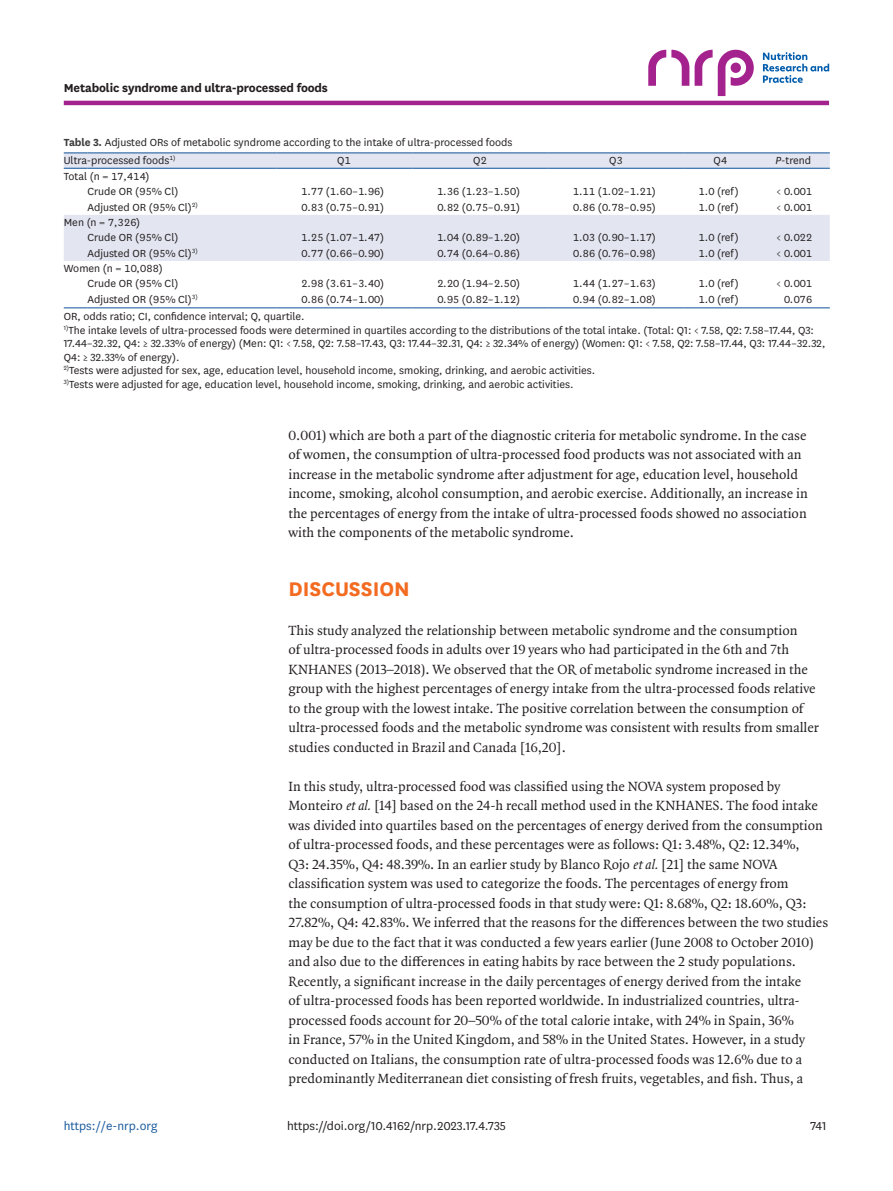
<style>
.page{position:relative;width:893px;height:1191px;background:#fff}
.page>*{position:absolute;margin:0;border:0;box-sizing:border-box;transform-origin:0 0}
.body_title1{font:700 23.1px "National";color:#f36a21}
.body_p{font:14.25px/19.5px "Quadraat OT";color:#231f20}
.body_p_first{font:14.25px/19.5px "Quadraat OT";color:#231f20}
.doi_running_footer{font:13.5px "National";color:#231f20}
.alt-title-type{font:700 13.5px "National";letter-spacing:-.01em;color:#231f20}
.t1{font:13.5px "National";color:#1a5a9d}
.table-wrap-foot_p{font:12px/13.5px "National";color:#231f20}
.tbody_entry{font:12px "National";letter-spacing:-.05em;color:#231f20}
.tbody_entry-2{font:12px "National";color:#231f20}
.table-wrap_caption{font:12px "National";color:#231f20}
.table-wrap-foot_p_fi{font:12px "National";color:#231f20}
.thead_entry{font:12px "National";color:#231f20}
.tbody_entry-3{font:12px "National";letter-spacing:-.015em;color:#231f20}
.s1{font-weight:700;color:#3e3e3f}
.s2{font-style:italic}
</style>
<div class="page">
<hr style="left:64px;top:101px;width:765px;height:4px;background:#a4228e">
<svg style="left:695px;top:50px;width:59px;height:46px"></svg>
<svg style="left:648px;top:50px;width:41px;height:36px"></svg>
<svg style="left:763px;top:52px;width:66px;height:31px"></svg>
<svg style="left:64px;top:153px;width:766px;height:108px;fill:#e3e6f1"></svg>
<svg style="left:64px;top:152px;width:23px;height:1px"></svg>
<hr style="left:87px;top:152px;width:189px;height:1px;background:#1a5a9d">
<hr style="left:276px;top:152px;width:136px;height:1px;background:#1a5a9d">
<hr style="left:412px;top:152px;width:136px;height:1px;background:#1a5a9d">
<hr style="left:548px;top:152px;width:136px;height:1px;background:#1a5a9d">
<hr style="left:684px;top:152px;width:73px;height:1px;background:#1a5a9d">
<hr style="left:757px;top:152px;width:73px;height:1px;background:#1a5a9d">
<svg style="left:64px;top:168px;width:23px;height:1px"></svg>
<hr style="left:87px;top:168px;width:189px;height:1px;background:#1a5a9d">
<hr style="left:276px;top:168px;width:136px;height:1px;background:#1a5a9d">
<hr style="left:412px;top:168px;width:136px;height:1px;background:#1a5a9d">
<hr style="left:548px;top:168px;width:136px;height:1px;background:#1a5a9d">
<hr style="left:684px;top:168px;width:73px;height:1px;background:#1a5a9d">
<hr style="left:757px;top:168px;width:73px;height:1px;background:#1a5a9d">
<svg style="left:64px;top:307px;width:23px;height:1px"></svg>
<hr style="left:87px;top:307px;width:189px;height:1px;background:#1a5a9d">
<hr style="left:276px;top:307px;width:136px;height:1px;background:#1a5a9d">
<hr style="left:412px;top:307px;width:136px;height:1px;background:#1a5a9d">
<hr style="left:548px;top:307px;width:136px;height:1px;background:#1a5a9d">
<hr style="left:684px;top:307px;width:73px;height:1px;background:#1a5a9d">
<hr style="left:757px;top:307px;width:73px;height:1px;background:#1a5a9d">
<p class="alt-title-type" style="left:64px;top:78px;width:266px">Metabolic syndrome and ultra-processed foods</p>
<p class="table-wrap_caption" style="left:64px;top:135px;width:450px"><span class="s1">Table 3.</span> Adjusted ORs of metabolic syndrome according to the intake of ultra-processed foods</p>
<p class="thead_entry" style="left:64px;top:152px;width:113px">Ultra-processed foods<sup>1)</sup></p>
<p class="thead_entry" style="left:337px;top:152px;width:16px">Q1</p>
<p class="thead_entry" style="left:473px;top:152px;width:16px">Q2</p>
<p class="thead_entry" style="left:609px;top:152px;width:16px">Q3</p>
<p class="thead_entry" style="left:713px;top:152px;width:16px">Q4</p>
<p class="thead_entry" style="left:775px;top:152px;width:37px"><span class="s2">P</span>-trend</p>
<p class="tbody_entry" style="left:64px;top:168px;width:87px">Total (n = 17,414)</p>
<p class="tbody_entry-2" style="left:87px;top:184px;width:92px">Crude OR (95% Cl)</p>
<p class="tbody_entry" style="left:301px;top:184px;width:84px">1.77 (1.60–1.96)</p>
<p class="tbody_entry" style="left:437px;top:184px;width:84px">1.36 (1.23–1.50)</p>
<p class="tbody_entry" style="left:573px;top:184px;width:84px">1.11 (1.02–1.21)</p>
<p class="tbody_entry" style="left:699px;top:184px;width:42px">1.0 (ref)</p>
<p class="tbody_entry" style="left:776px;top:184px;width:38px">&lt; 0.001</p>
<p class="tbody_entry-2" style="left:87px;top:199px;width:112px">Adjusted OR (95% Cl)<sup>2)</sup></p>
<p class="tbody_entry" style="left:301px;top:199px;width:84px">0.83 (0.75–0.91)</p>
<p class="tbody_entry" style="left:437px;top:199px;width:84px">0.82 (0.75–0.91)</p>
<p class="tbody_entry" style="left:573px;top:199px;width:84px">0.86 (0.78–0.95)</p>
<p class="tbody_entry" style="left:699px;top:199px;width:42px">1.0 (ref)</p>
<p class="tbody_entry" style="left:776px;top:199px;width:38px">&lt; 0.001</p>
<p class="tbody_entry" style="left:64px;top:214px;width:78px">Men (n = 7,326)</p>
<p class="tbody_entry-2" style="left:87px;top:230px;width:92px">Crude OR (95% Cl)</p>
<p class="tbody_entry" style="left:301px;top:230px;width:84px">1.25 (1.07–1.47)</p>
<p class="tbody_entry" style="left:437px;top:230px;width:84px">1.04 (0.89–1.20)</p>
<p class="tbody_entry" style="left:573px;top:230px;width:84px">1.03 (0.90–1.17)</p>
<p class="tbody_entry" style="left:699px;top:230px;width:42px">1.0 (ref)</p>
<p class="tbody_entry" style="left:776px;top:230px;width:38px">&lt; 0.022</p>
<p class="tbody_entry-2" style="left:87px;top:245px;width:112px">Adjusted OR (95% Cl)<sup>3)</sup></p>
<p class="tbody_entry" style="left:301px;top:245px;width:84px">0.77 (0.66–0.90)</p>
<p class="tbody_entry" style="left:437px;top:245px;width:84px">0.74 (0.64–0.86)</p>
<p class="tbody_entry" style="left:573px;top:245px;width:84px">0.86 (0.76–0.98)</p>
<p class="tbody_entry" style="left:699px;top:245px;width:42px">1.0 (ref)</p>
<p class="tbody_entry" style="left:776px;top:245px;width:38px">&lt; 0.001</p>
<p class="tbody_entry-3" style="left:64px;top:260px;width:100px">Women (n = 10,088)</p>
<p class="tbody_entry-2" style="left:87px;top:276px;width:92px">Crude OR (95% Cl)</p>
<p class="tbody_entry" style="left:301px;top:276px;width:84px">2.98 (3.61–3.40)</p>
<p class="tbody_entry" style="left:437px;top:276px;width:84px">2.20 (1.94–2.50)</p>
<p class="tbody_entry" style="left:573px;top:276px;width:84px">1.44 (1.27–1.63)</p>
<p class="tbody_entry" style="left:699px;top:276px;width:42px">1.0 (ref)</p>
<p class="tbody_entry" style="left:776px;top:276px;width:38px">&lt; 0.001</p>
<p class="tbody_entry-2" style="left:87px;top:291px;width:112px">Adjusted OR (95% Cl)<sup>3)</sup></p>
<p class="tbody_entry" style="left:301px;top:291px;width:84px">0.86 (0.74–1.00)</p>
<p class="tbody_entry" style="left:437px;top:291px;width:84px">0.95 (0.82–1.12)</p>
<p class="tbody_entry" style="left:573px;top:291px;width:84px">0.94 (0.82–1.08)</p>
<p class="tbody_entry" style="left:699px;top:291px;width:42px">1.0 (ref)</p>
<p class="tbody_entry" style="left:784px;top:291px;width:30px">0.076</p>
<p class="table-wrap-foot_p_fi" style="left:64px;top:309px;width:242px">OR, odds ratio; CI, confidence interval; Q, quartile.</p>
<p class="table-wrap-foot_p" style="left:64px;top:323px;width:763px"><sup>1)</sup>The intake levels of ultra-processed foods were determined in quartiles according to the distributions of the total intake. (Total: Q1: &lt; 7.58, Q2: 7.58–17.44, Q3:<br>17.44–32.32, Q4: ≥ 32.33% of energy) (Men: Q1: &lt; 7.58, Q2: 7.58–17.43, Q3: 17.44–32.31, Q4: ≥ 32.34% of energy) (Women: Q1: &lt; 7.58, Q2: 7.58–17.44, Q3: 17.44–32.32,<br>Q4: ≥ 32.33% of energy).</p>
<p class="table-wrap-foot_p" style="left:64px;top:363px;width:533px"><sup>2)</sup>Tests were adjusted for sex, age, education level, household income, smoking, drinking, and aerobic activities.</p>
<p class="table-wrap-foot_p" style="left:64px;top:377px;width:511px"><sup>3)</sup>Tests were adjusted for age, education level, household income, smoking, drinking, and aerobic activities.</p>
<p class="t1" style="left:64px;top:1116px;width:95px">https://e-nrp.org</p>
<p class="body_p_first" style="left:289px;top:425px;width:521px">0.001) which are both a part of the diagnostic criteria for metabolic syndrome. In the case of women, the consumption of ultra-processed food products was not associated with an increase in the metabolic syndrome after adjustment for age, education level, household income, smoking, alcohol consumption, and aerobic exercise. Additionally, an increase in the percentages of energy from the intake of ultra-processed foods showed no association with the components of the metabolic syndrome.</p>
<p class="body_title1" style="left:289px;top:572px;width:123px">DISCUSSION</p>
<p class="body_p_first" style="left:289px;top:620px;width:532px">This study analyzed the relationship between metabolic syndrome and the consumption<br>of ultra-processed foods in adults over 19 years who had participated in the 6th and 7th KNHANES (2013–2018). We observed that the OR of metabolic syndrome increased in the group with the highest percentages of energy intake from the ultra-processed foods relative to the group with the lowest intake. The positive correlation between the consumption of ultra-processed foods and the metabolic syndrome was consistent with results from smaller studies conducted in Brazil and Canada [16,20].</p>
<p class="body_p" style="left:289px;top:776px;width:541px">In this study, ultra-processed food was classified using the NOVA system proposed by Monteiro <span class="s2">etal.</span>[14] based on the 24-h recall method used in the KNHANES. The food intake was divided into quartiles based on the percentages of energy derived from the consumption of ultra-processed foods, and these percentages were as follows: Q1: 3.48%, Q2: 12.34%,<br>Q3: 24.35%, Q4: 48.39%. In an earlier study by Blanco Rojo <span class="s2">etal.</span>[21] the same NOVA classification system was used to categorize the foods. The percentages of energy from<br>the consumption of ultra-processed foods in that study were: Q1: 8.68%, Q2: 18.60%, Q3:<br>27.82%, Q4: 42.83%. We inferred that the reasons for the differences between the two studies may be due to the fact that it was conducted a few years earlier (June 2008 to October 2010) and also due to the differences in eating habits by race between the 2 study populations.<br>Recently, a significant increase in the daily percentages of energy derived from the intake<br>of ultra-processed foods has been reported worldwide. In industrialized countries, ultra&shy;processed foods account for 20–50% of the total calorie intake, with 24% in Spain, 36%<br>in France, 57% in the United Kingdom, and 58% in the United States. However, in a study conducted on Italians, the consumption rate of ultra-processed foods was 12.6% due to a predominantly Mediterranean diet consisting of fresh fruits, vegetables, and fish. Thus, a</p>
<p class="doi_running_footer" style="left:287px;top:1116px;width:220px">https://doi.org/10.4162/nrp.2023.17.4.735</p>
<p class="doi_running_footer" style="left:810px;top:1116px;width:18px">741</p>
</div>
